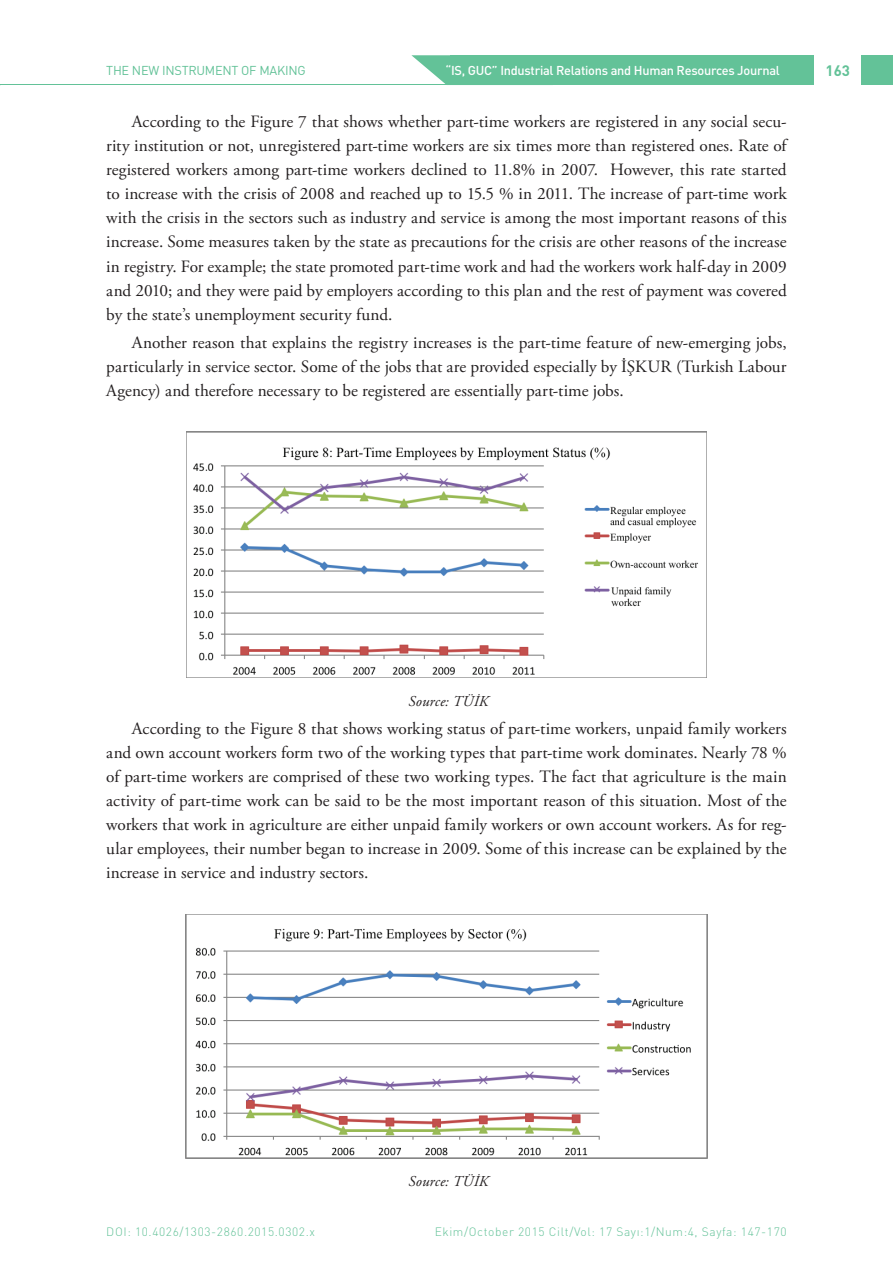
<style>
.page{position:relative;width:893px;height:1263px;background:#fff}
.page>*{position:absolute;margin:0;border:0;box-sizing:border-box;transform-origin:0 0}
.t1{font:17.25px/24px "Adobe Garamond Pro";color:#231f20;text-align:justify}
.t2{font:italic 15px "Adobe Garamond Pro";letter-spacing:.01em;color:#231f20}
.t3{font:700 15px "DIN Pro";color:#63c298}
.t4{font:500 12.75px "DIN Pro";letter-spacing:-.02em;color:#fff}
.t5{font:12.75px "DIN Pro";letter-spacing:-.02em;color:#63c298}
.t6{font:300 12px "DIN Pro";letter-spacing:.05em;color:#63c298}
</style>
<div class="page">
<svg style="left:411px;top:55px;width:39px;height:29px"></svg>
<div style="left:450px;top:55px;width:443px;height:30px;background:#63c298"></div>
<hr style="left:0;top:84px;width:787px;height:1px;background:#63c298">
<div style="left:814px;top:55px;width:47px;height:31px;background:#fff"></div>
<img style="left:187px;top:432px;width:519px;height:243px">
<img style="left:186px;top:914px;width:521px;height:244px">
<p class="t5" style="left:106px;top:62px;width:201px">THE NEW INSTRUMENT OF MAKING</p>
<p class="t4" style="left:445px;top:62px;width:336px">“IS, GUC” Industrial Relations and Human Resources Journal</p>
<p class="t3" style="left:826px;top:60px;width:26px">163</p>
<p class="t1" style="left:106px;top:110px;width:682px;text-indent:26px">According to the Figure 7 that shows whether part-time workers are registered in any social secu&shy;rity institution or not, unregistered part-time workers are six times more than registered ones. Rate of registered workers among part-time workers declined to 11.8% in 2007. However, this rate started to increase with the crisis of 2008 and reached up to 15.5 % in 2011. The increase of part-time work with the crisis in the sectors such as industry and service is among the most important reasons of this increase. Some measures taken by the state as precautions for the crisis are other reasons of the increase in registry. For example; the state promoted part-time work and had the workers work half-day in 2009 and 2010; and they were paid by employers according to this plan and the rest of payment was covered by the state’s unemployment security fund.</p>
<p class="t1" style="left:106px;top:331px;width:682px;text-indent:26px">Another reason that explains the registry increases is the part-time feature of new-emerging jobs, particularly in service sector. Some of the jobs that are provided especially by İŞKUR (Turkish Labour Agency) and therefore necessary to be registered are essentially part-time jobs.</p>
<p class="t2" style="left:409px;top:692px;width:81px">Source: TÜİK</p>
<p class="t1" style="left:106px;top:717px;width:682px;text-indent:26px">According to the Figure 8 that shows working status of part-time workers, unpaid family workers and own account workers form two of the working types that part-time work dominates. Nearly 78 % of part-time workers are comprised of these two working types. The fact that agriculture is the main activity of part-time work can be said to be the most important reason of this situation. Most of the workers that work in agriculture are either unpaid family workers or own account workers. As for reg&shy;ular employees, their number began to increase in 2009. Some of this increase can be explained by the increase in service and industry sectors.</p>
<p class="t2" style="left:409px;top:1173px;width:81px">Source: TÜİK</p>
<p class="t6" style="left:106px;top:1223px;width:210px">DOI: 10.4026/1303-2860.2015.0302.x</p>
<p class="t6" style="left:435px;top:1223px;width:353px">Ekim/October 2015 Cilt/Vol: 17 Sayı:1/Num:4, Sayfa: 147-170</p>
</div>
